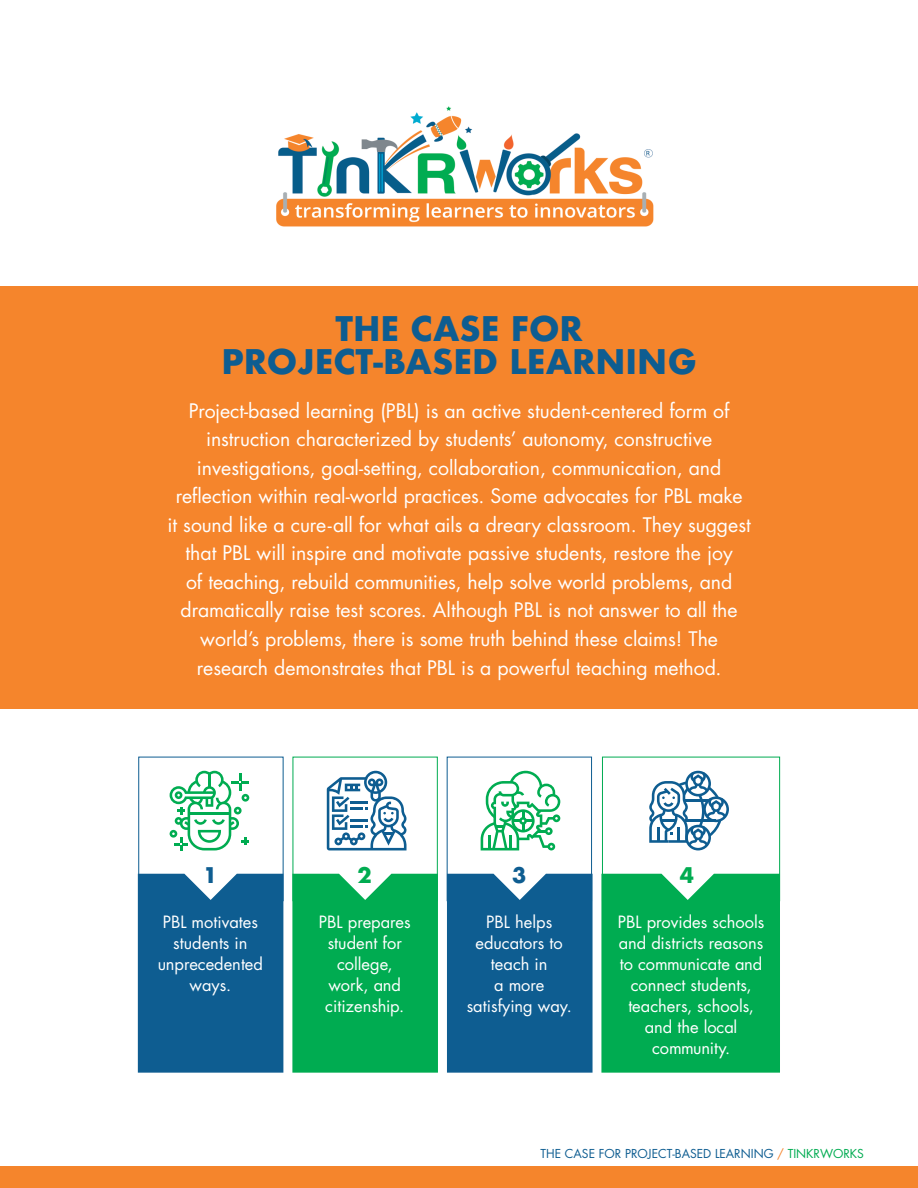
<style>
.page{position:relative;width:918px;height:1188px;background:#fff}
.page>*{position:absolute;margin:0;border:0;box-sizing:border-box;transform-origin:0 0}
.t1{font:700 33px/33px "Futura";color:#0e5d91;text-align:center}
.t2{font:700 21px "Futura";color:#0e5d91}
.t3{font:700 21px "Futura";color:#00ac51}
.t4{font:19.5px/28.5px "Futura MDFOG";color:#fff;text-align:center}
.t5{font:16.5px/21px "Futura MDFOG";color:#fff;text-align:center}
.t6{font:12px "Futura MDFOG";color:#0e5d91}
.s1{color:#f5852c}
.s2{color:#00ac51}
</style>
<div class="page">
<div style="left:0;top:286px;width:918px;height:422px;background:#f5852c"></div>
<div style="left:0;top:1167px;width:918px;height:21px;background:#f5852c"></div>
<img style="left:276px;top:106px;width:378px;height:121px">
<div style="left:601px;top:874px;width:179px;height:199px;background:#00ac51"></div>
<div style="left:447px;top:874px;width:146px;height:199px;background:#0e5d91"></div>
<div style="left:292px;top:874px;width:146px;height:199px;background:#00ac51"></div>
<div style="left:138px;top:874px;width:145px;height:199px;background:#0e5d91"></div>
<svg style="left:170px;top:771px;width:79px;height:79px"></svg>
<svg style="left:327px;top:771px;width:79px;height:79px"></svg>
<svg style="left:481px;top:771px;width:79px;height:79px"></svg>
<svg style="left:649px;top:771px;width:80px;height:79px"></svg>
<div style="left:138px;top:757px;width:146px;height:144px;border:1px solid #0e5d91"></div>
<div style="left:293px;top:757px;width:145px;height:144px;border:1px solid #00ac51"></div>
<div style="left:447px;top:757px;width:145px;height:144px;border:1px solid #0e5d91"></div>
<div style="left:602px;top:757px;width:178px;height:144px;border:1px solid #00ac51"></div>
<h1 class="t1" style="left:222px;top:312px;width:477px">THE CASE FOR<br>PROJECT-BASED LEARNING</h1>
<p class="t4" style="left:167px;top:396px;width:585px">Project-based learning (PBL) is an active student-centered form of instruction characterized by students’ autonomy, constructive investigations, goal-setting, collaboration, communication, and reflection within real-world practices. Some advocates for PBL make<br>it sound like a cure-all for what ails a dreary classroom. They suggest that PBL will inspire and motivate passive students, restore the joy<br>of teaching, rebuild communities, help solve world problems, and dramatically raise test scores. Although PBL is not answer to all the world’s problems, there is some truth behind these claims! The research demonstrates that PBL is a powerful teaching method.</p>
<p class="t2" style="left:203px;top:859px;width:16px">1</p>
<p class="t3" style="left:358px;top:859px;width:16px">2</p>
<p class="t2" style="left:512px;top:859px;width:16px">3</p>
<p class="t3" style="left:680px;top:859px;width:16px">4</p>
<p class="t5" style="left:158px;top:911px;width:107px">PBL motivates students in unprecedented ways.</p>
<p class="t5" style="left:319px;top:911px;width:93px">PBL prepares student for college, work, and citizenship.</p>
<p class="t5" style="left:467px;top:911px;width:107px">PBL helps educators to teach in<br>a more satisfying way.</p>
<p class="t5" style="left:618px;top:911px;width:148px">PBL provides schools and districts reasons to communicate and connect students, teachers, schools, and the local community.</p>
<p class="t6" style="left:541px;top:1145px;width:325px">THE CASE FOR PROJECT-BASED LEARNING <span class="s1">/</span> <span class="s2">TINKRWORKS</span></p>
</div>
